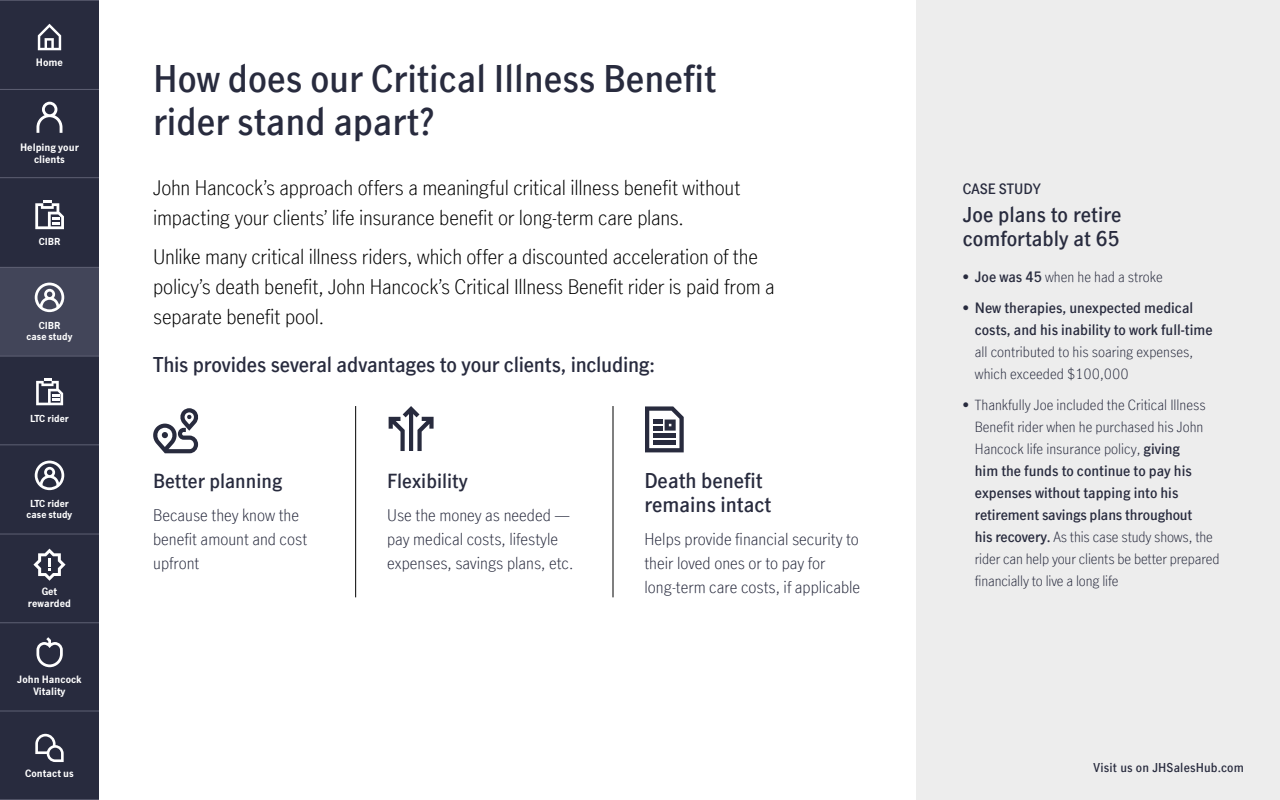
<style>
.page{position:relative;width:1280px;height:800px;background:#fff}
.page>*{position:absolute;margin:0;border:0;box-sizing:border-box;transform-origin:0 0}
.t1{font:600 36px/43.2px "Manulife JH Sans Optimized";color:#282b3e}
.t2{font:300 20px/30px "Manulife JH Sans Optimized";letter-spacing:-.01em;color:#000}
.t3{font:600 20px/24px "Manulife JH Sans Optimized";color:#282b3e}
.t4{font:600 19px "Manulife JH Sans Optimized";color:#282b3e}
.t5{font:300 16px/24px "Manulife JH Sans Optimized";color:#282b3e}
.t6{font:300 14px/22px "Manulife JH Sans Optimized";color:#282b3e}
.t7{font:600 14px/22px "Manulife JH Sans Optimized";color:#282b3e}
.t8{font:600 12px "Manulife JH Sans Optimized";letter-spacing:.015em;color:#282b3e}
.t9{font:700 10px/12px "Manulife JH Sans Optimized";color:#fff;text-align:center}
.t10{font:700 9.9px/11.9px "Manulife JH Sans Optimized";color:#fff;text-align:center}
.t11{font:700 9.4px/11.3px "Manulife JH Sans Optimized";color:#fff;text-align:center}
.s1{font-weight:600}
.s2{font-weight:300}
</style>
<div class="page">
<div style="left:0;top:0;width:99px;height:800px;background:#282b3e"></div>
<hr style="left:355px;top:406px;width:1px;height:191px;background:#000">
<hr style="left:613px;top:406px;width:1px;height:191px;background:#000">
<div style="left:0;top:267px;width:99px;height:89px;background:#424559"></div>
<div style="left:916px;top:0;width:364px;height:800px;background:#ededed"></div>
<svg style="left:645px;top:406px;width:39px;height:46px"></svg>
<svg style="left:153px;top:408px;width:46px;height:45px"></svg>
<svg style="left:389px;top:406px;width:45px;height:45px"></svg>
<hr style="left:0;top:89px;width:99px;height:1px;background:#5e6073">
<hr style="left:0;top:0;width:99px;height:1px;background:#5e6073">
<hr style="left:0;top:177px;width:99px;height:1px;background:#5e6073">
<hr style="left:0;top:534px;width:99px;height:1px;background:#5e6073">
<hr style="left:0;top:623px;width:99px;height:1px;background:#5e6073">
<hr style="left:0;top:711px;width:99px;height:1px;background:#5e6073">
<hr style="left:0;top:799px;width:99px;height:1px;background:#5e6073">
<svg style="left:38px;top:24px;width:23px;height:26px"></svg>
<hr style="left:0;top:267px;width:99px;height:1px;background:#5e6073">
<hr style="left:0;top:356px;width:99px;height:1px;background:#5e6073">
<hr style="left:0;top:445px;width:99px;height:1px;background:#5e6073">
<svg style="left:35px;top:734px;width:29px;height:28px"></svg>
<svg style="left:35px;top:200px;width:29px;height:29px"></svg>
<svg style="left:36px;top:637px;width:27px;height:30px"></svg>
<svg style="left:36px;top:378px;width:27px;height:27px"></svg>
<svg style="left:35px;top:283px;width:29px;height:29px"></svg>
<svg style="left:35px;top:461px;width:29px;height:29px"></svg>
<svg style="left:37px;top:102px;width:25px;height:31px"></svg>
<svg style="left:33px;top:549px;width:33px;height:32px"></svg>
<p class="t9" style="left:36px;top:56px;width:29px">Home</p>
<p class="t9" style="left:20px;top:140px;width:60px">Helping your clients</p>
<p class="t11" style="left:39px;top:236px;width:23px">CIBR</p>
<p class="t11" style="left:27px;top:319px;width:47px">CIBR<br>case study</p>
<p class="t11" style="left:30px;top:412px;width:40px">LTC rider</p>
<p class="t11" style="left:27px;top:497px;width:47px">LTC rider case study</p>
<p class="t10" style="left:28px;top:585px;width:45px">Get rewarded</p>
<p class="t10" style="left:17px;top:673px;width:66px">John Hancock<br>Vitality</p>
<p class="t10" style="left:25px;top:767px;width:50px">Contact us</p>
<h1 class="t1" style="left:153px;top:56px;width:565px">How does our Critical Illness Benefit rider stand apart?</h1>
<h2 class="t2" style="left:153px;top:171px;width:589px">John Hancock’s approach offers a meaningful critical illness benefit without impacting your clients’ life insurance benefit or long-term care plans.</h2>
<h2 class="t2" style="left:153px;top:240px;width:623px">Unlike many critical illness riders, which offer a discounted acceleration of the policy’s death benefit, John Hancock’s Critical Illness Benefit rider is paid from a separate benefit pool.</h2>
<h2 class="t3" style="left:153px;top:351px;width:503px">This provides several advantages to your clients, including:</h2>
<h3 class="t4" style="left:153px;top:468px;width:131px">Better planning</h3>
<p class="t5" style="left:153px;top:502px;width:156px">Because they know the benefit amount and cost upfront</p>
<h3 class="t4" style="left:387px;top:468px;width:82px">Flexibility</h3>
<p class="t5" style="left:387px;top:502px;width:188px">Use the money as needed — pay medical costs, lifestyle expenses, savings plans, etc.</p>
<h2 class="t3" style="left:644px;top:468px;width:128px">Death benefit remains intact</h2>
<p class="t5" style="left:644px;top:527px;width:217px">Helps provide financial security to their loved ones or to pay for long-term care costs, if applicable</p>
<p class="t7" style="left:963px;top:177px;width:79px">CASE STUDY</p>
<h2 class="t3" style="left:963px;top:202px;width:160px">Joe plans to retire comfortably at 65</h2>
<p class="t6" style="left:963px;top:265px;width:202px">• <span class="s1">Joe was 45</span> when he had a stroke</p>
<p class="t7" style="left:975px;top:296px;width:239px;text-indent:-12px"><span class="s2">•</span> New therapies, unexpected medical costs, and his inability to work full-time</p>
<p class="t6" style="left:975px;top:340px;width:220px">all contributed to his soaring expenses, which exceeded $100,000</p>
<p class="t6" style="left:975px;top:393px;width:246px;text-indent:-12px">• Thankfully Joe included the Critical Illness Benefit rider when he purchased his John Hancock life insurance policy, <span class="s1">giving<br>him the funds to continue to pay his expenses without tapping into his retirement savings plans throughout<br>his recovery.</span> As this case study shows, the rider can help your clients be better prepared financially to live a long life</p>
<p class="t8" style="left:1094px;top:759px;width:152px">Visit us on JHSalesHub.com</p>
</div>
